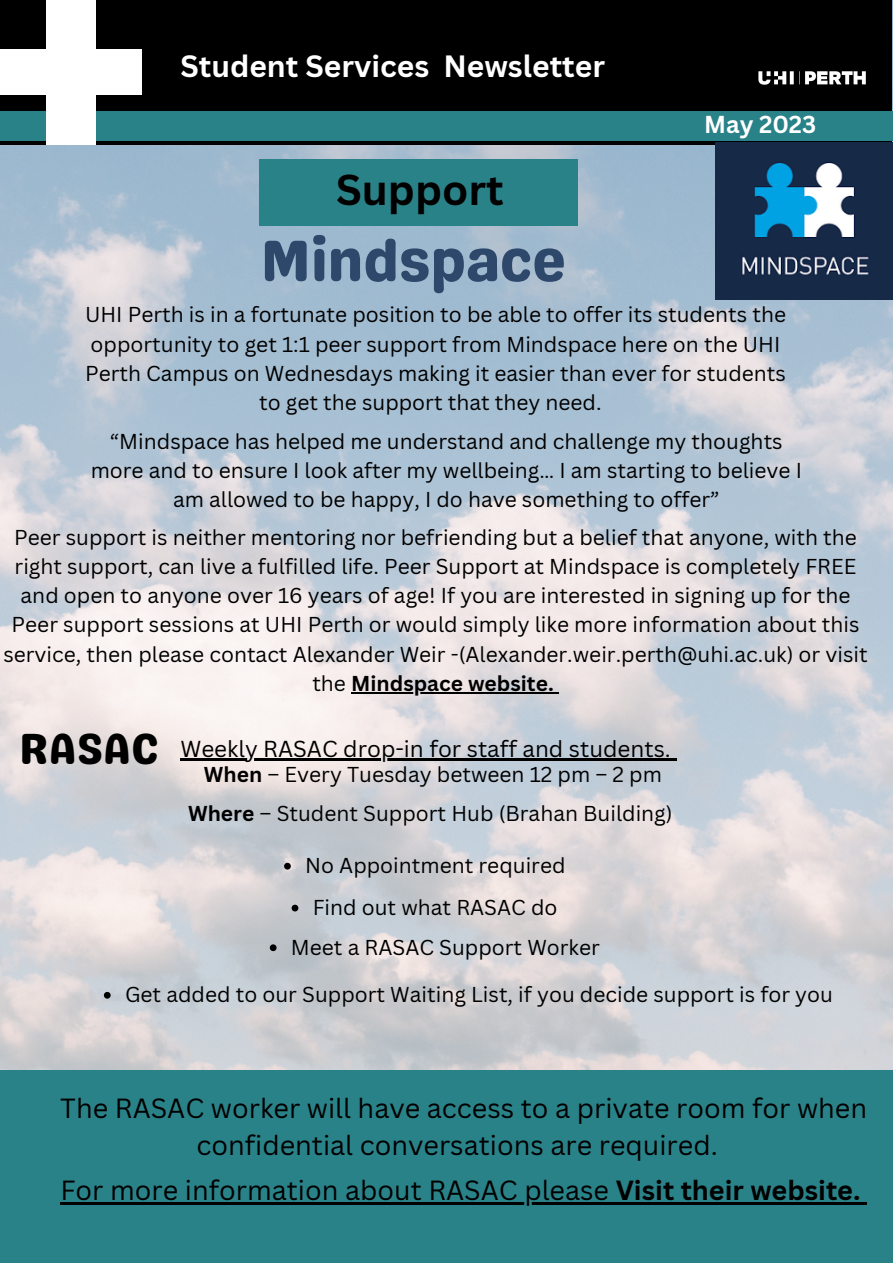
<style>
.page{position:relative;width:893px;height:1264px;background:#fff}
.page>*{position:absolute;margin:0;border:0;box-sizing:border-box;transform-origin:0 0}
.t1{font:58.5px "Genty Sans";color:#2e486b}
.t2{font:700 42px "Canva Sans";color:#000}
.t3{font:700 30px "Canva Sans";color:#fff}
.t4{font:27px/37px "Canva Sans";color:#000;text-align:center}
.t5{font:700 23.85px "Canva Sans";color:#fff}
.t6{font:22.5px "Canva Sans";color:#000}
.t7{font:21px/29.2px "Canva Sans";color:#000;text-align:center}
.s1{font-weight:700}
.s2{font-family:"Genty Sans";font-size:43.5px}
</style>
<div class="page">
<img style="left:0;top:0;width:892px;height:1069px">
<div style="left:0;top:0;width:891px;height:144px;background:#000"></div>
<div style="left:0;top:111px;width:892px;height:29px;background:#2a8289"></div>
<div style="left:46px;top:0;width:50px;height:144px;background:#fff"></div>
<div style="left:0;top:49px;width:142px;height:46px;background:#fff"></div>
<img style="left:758px;top:71px;width:108px;height:14px">
<div style="left:260px;top:159px;width:318px;height:67px;background:#2a8289"></div>
<img style="left:715px;top:142px;width:177px;height:157px">
<div style="left:0;top:1069px;width:892px;height:193px;background:#2a8289"></div>
<hr style="left:351px;top:692px;width:202px;height:1px;background:#000">
<hr style="left:180px;top:758px;width:491px;height:2px;background:#000">
<svg style="left:284px;top:862px;width:7px;height:7px"></svg>
<svg style="left:291px;top:904px;width:7px;height:7px"></svg>
<svg style="left:270px;top:944px;width:6px;height:7px"></svg>
<svg style="left:104px;top:991px;width:7px;height:7px"></svg>
<hr style="left:60px;top:1202px;width:555px;height:2px;background:#000">
<hr style="left:615px;top:1202px;width:245px;height:2px;background:#000">
<svg style="left:860px;top:1202px;width:7px;height:2px"></svg>
<h3 class="t3" style="left:180px;top:45px;width:426px">Student Services Newsletter</h3>
<h2 class="t2" style="left:336px;top:160px;width:169px">Support</h2>
<h1 class="t1" style="left:260px;top:226px;width:307px">Mindspace</h1>
<p class="t5" style="left:704px;top:108px;width:114px">May 2023</p>
<p class="t7" style="left:85px;top:300px;width:702px">UHI Perth is in a fortunate position to be able to offer its students the opportunity to get 1:1 peer support from Mindspace here on the UHI Perth Campus on Wednesdays making it easier than ever for students to get the support that they need.</p>
<p class="t7" style="left:91px;top:426px;width:712px">“Mindspace has helped me understand and challenge my thoughts more and to ensure I look after my wellbeing… I am starting to believe I am allowed to be happy, I do have something to offer”</p>
<p class="t7" style="left:3px;top:522px;width:865px">Peer support is neither mentoring nor befriending but a belief that anyone, with the right support, can live a fulfilled life. Peer Support at Mindspace is completely FREE and open to anyone over 16 years of age! If you are interested in signing up for the Peer support sessions at UHI Perth or would simply like more information about this service, then please contact Alexander Weir -(Alexander.weir.perth@uhi.ac.uk) or visit the <span class="s1">Mindspace website.</span></p>
<p class="t6" style="left:19px;top:733px;width:653px"><span class="s2">RASAC</span> Weekly RASAC drop-in for staff and students.</p>
<p class="t7" style="left:188px;top:755px;width:486px;line-height:38.5px"><span class="s1">When</span> – Every Tuesday between 12 pm – 2 pm<br><span class="s1">Where</span> – Student Support Hub (Brahan Building)</p>
<p class="t7" style="left:305px;top:843px;width:262px;line-height:41.8px">No Appointment required<br>Find out what RASAC do</p>
<p class="t7" style="left:291px;top:931px;width:310px">Meet a RASAC Support Worker</p>
<p class="t7" style="left:125px;top:979px;width:709px">Get added to our Support Waiting List, if you decide support is for you</p>
<p class="t4" style="left:60px;top:1088px;width:808px">The RASAC worker will have access to a private room for when confidential conversations are required.</p>
<p class="t4" style="left:60px;top:1170px;width:801px">For more information about RASAC please <span class="s1">Visit their website.</span></p>
</div>
